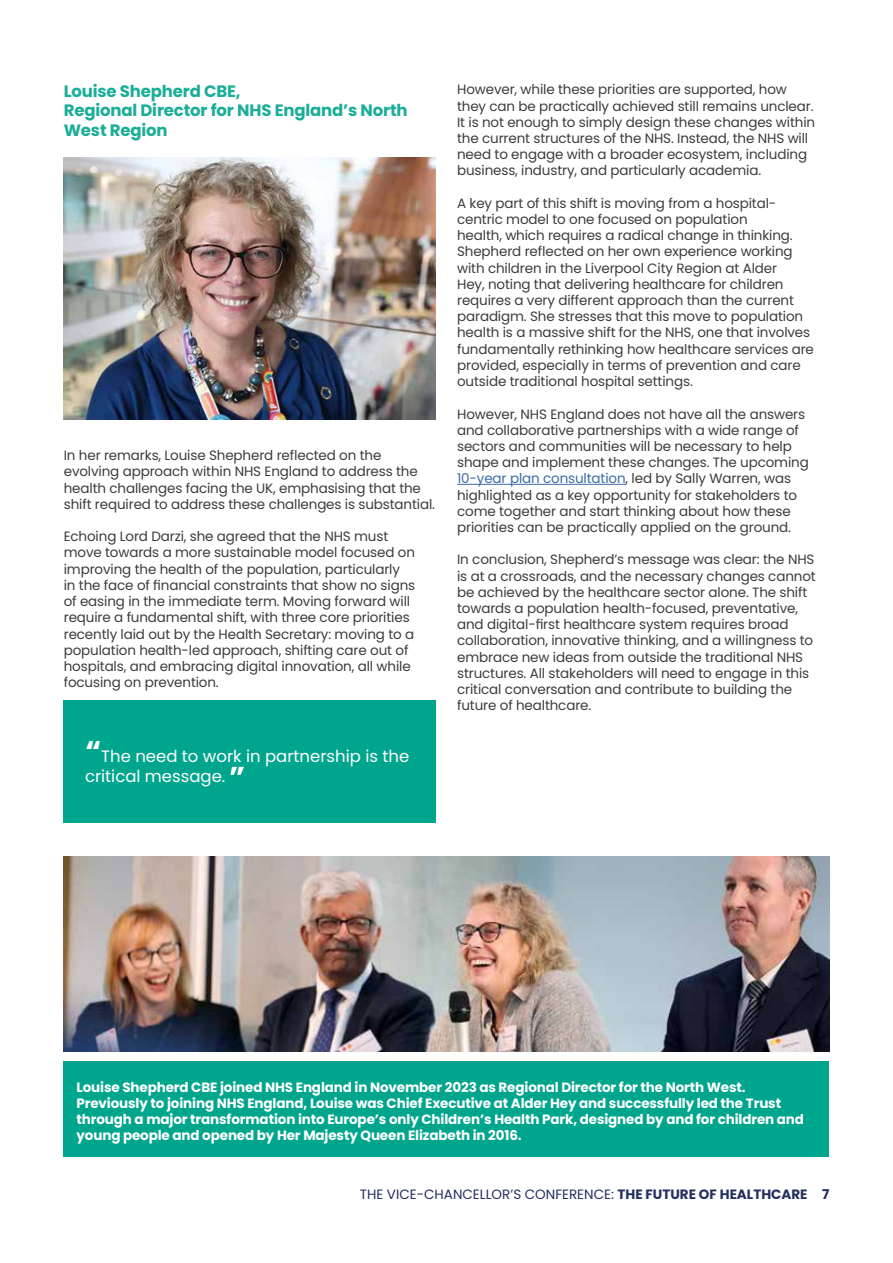
<style>
.page{position:relative;width:893px;height:1263px;background:#fff}
.page>*{position:absolute;margin:0;border:0;box-sizing:border-box;transform-origin:0 0}
.t1{font:700 16.5px/19.8px "Poppins";letter-spacing:-.01em;color:#1aae98}
.t2{font:16.5px/19.8px "Poppins";color:#fff}
.t3{font:13.5px/16.2px "Poppins";letter-spacing:-.01em;color:#3c3c3b}
.t4{font:700 13.5px/16.2px "Poppins";letter-spacing:-.01em;color:#fff}
.t5{font:13.5px "Poppins";color:#242f60}
.s1{font-weight:700;font-size:30px}
.s2{color:#3c6ba5}
.s3{font-weight:700}
</style>
<div class="page">
<div style="left:64px;top:1061px;width:765px;height:96px;background:#00a58d"></div>
<hr style="left:457px;top:484px;width:169px;height:1px;background:#3c6ba5">
<img style="left:64px;top:157px;width:372px;height:263px">
<div style="left:64px;top:700px;width:372px;height:123px;background:#00a58d"></div>
<svg style="left:230px;top:767px;width:14px;height:8px"></svg>
<img style="left:64px;top:857px;width:765px;height:194px">
<p class="t1" style="left:64px;top:81px;width:178px">Louise Shepherd CBE,</p>
<p class="t1" style="left:64px;top:101px;width:345px">Regional Director for NHS England’s North<br>West Region</p>
<p class="t3" style="left:64px;top:447px;width:319px">In her remarks, Louise Shepherd reflected on the</p>
<p class="t3" style="left:64px;top:464px;width:373px">evolving approach within NHS England to address the health challenges facing the UK, emphasising that the shift required to address these challenges is substantial.</p>
<p class="t3" style="left:64px;top:528px;width:353px">Echoing Lord Darzi, she agreed that the NHS must move towards a more sustainable model focused on improving the health of the population, particularly</p>
<p class="t3" style="left:64px;top:577px;width:353px">in the face of financial constraints that show no signs</p>
<p class="t3" style="left:64px;top:593px;width:352px">of easing in the immediate term. Moving forward will require a fundamental shift, with three core priorities recently laid out by the Health Secretary: moving to a population health-led approach, shifting care out of hospitals, and embracing digital innovation, all while focusing on prevention.</p>
<p class="t2" style="left:85px;top:746px;width:326px"><span class="s1">“</span>The need to work in partnership is the critical message.</p>
<p class="t3" style="left:457px;top:82px;width:360px">However, while these priorities are supported, how they can be practically achieved still remains unclear.<br>It is not enough to simply design these changes within the current structures of the NHS. Instead, the NHS will need to engage with a broader ecosystem, including business, industry, and particularly academia.</p>
<p class="t3" style="left:457px;top:195px;width:337px">A key part of this shift is moving from a hospital&shy;centric model to one focused on population health, which requires a radical change in thinking.</p>
<p class="t3" style="left:457px;top:244px;width:337px">Shepherd reflected on her own experience working</p>
<p class="t3" style="left:457px;top:260px;width:358px">with children in the Liverpool City Region at Alder<br>Hey, noting that delivering healthcare for children requires a very different approach than the current paradigm. She stresses that this move to population health is a massive shift for the NHS, one that involves fundamentally rethinking how healthcare services are provided, especially in terms of prevention and care outside traditional hospital settings.</p>
<p class="t3" style="left:457px;top:406px;width:353px">However, NHS England does not have all the answers and collaborative partnerships with a wide range of sectors and communities will be necessary to help shape and implement these changes. The upcoming <span class="s2">10-year plan consultation</span>, led by Sally Warren, was highlighted as a key opportunity for stakeholders to come together and start thinking about how these priorities can be practically applied on the ground.</p>
<p class="t3" style="left:457px;top:551px;width:360px">In conclusion, Shepherd’s message was clear: the NHS is at a crossroads, and the necessary changes cannot be achieved by the healthcare sector alone. The shift towards a population health-focused, preventative,</p>
<p class="t3" style="left:457px;top:616px;width:333px">and digital-first healthcare system requires broad</p>
<p class="t3" style="left:457px;top:632px;width:358px">collaboration, innovative thinking, and a willingness to embrace new ideas from outside the traditional NHS structures. All stakeholders will need to engage in this critical conversation and contribute to building the future of healthcare.</p>
<p class="t4" style="left:77px;top:1079px;width:671px">Louise Shepherd CBE joined NHS England in November 2023 as Regional Director for the North West.</p>
<p class="t4" style="left:77px;top:1095px;width:729px">Previously to joining NHS England, Louise was Chief Executive at Alder Hey and successfully led the Trust through a major transformation into Europe’s only Children’s Health Park, designed by and for children and young people and opened by Her Majesty Queen Elizabeth in 2016.</p>
<p class="t5" style="left:360px;top:1186px;width:471px">THE VICE-CHANCELLOR’S CONFERENCE: <span class="s3">THE FUTURE OF HEALTHCARE 7</span></p>
</div>
